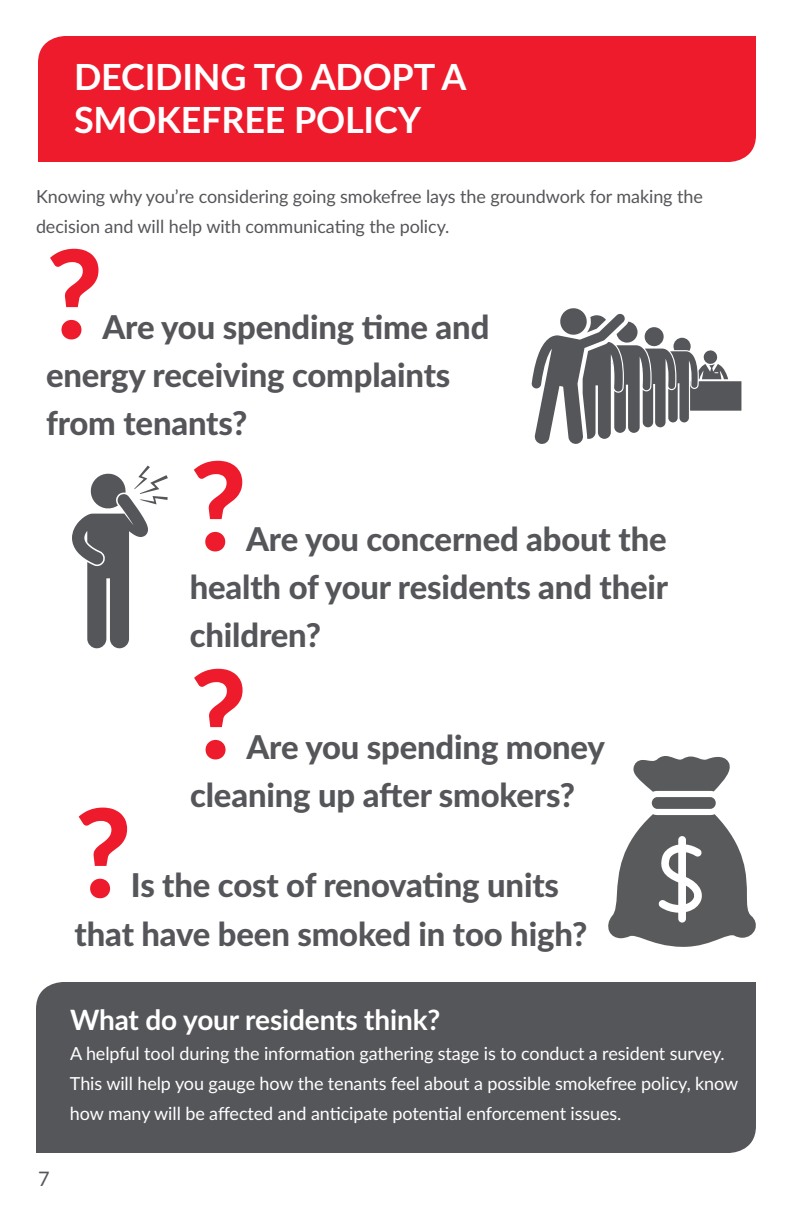
<style>
.page{position:relative;width:792px;height:1224px;background:#fff}
.page>*{position:absolute;margin:0;border:0;box-sizing:border-box;transform-origin:0 0}
.t1{font:800 122.4px "Lato";color:#ee1b2c}
.t2{font:700 36px/43.2px "Lato";letter-spacing:-.005em;color:#fff}
.t3{font:800 32.8px/48.2px "Lato";letter-spacing:-.005em;color:#55565a}
.t4{font:700 28px "Lato";letter-spacing:-.005em;color:#fff}
.t5{font:20px "Lato";color:#55565a}
.t6{font:18px/30px "Lato";letter-spacing:-.005em;color:#fff}
.t7{font:18px/30px "Lato";letter-spacing:-.005em;color:#55565a}
</style>
<div class="page">
<div style="left:38px;top:36px;width:718px;height:126px;background:#ee1b2c"></div>
<svg style="left:531px;top:308px;width:210px;height:136px"></svg>
<svg style="left:72px;top:465px;width:96px;height:183px"></svg>
<svg style="left:608px;top:756px;width:148px;height:191px"></svg>
<div style="left:36px;top:982px;width:720px;height:171px;background:#55565a"></div>
<p class="t2" style="left:74px;top:54px;width:394px">DECIDING TO ADOPT A<br>SMOKEFREE POLICY</p>
<p class="t7" style="left:36px;top:181px;width:668px">Knowing why you’re considering going smokefree lays the groundwork for making the decision and will help with communicating the policy.</p>
<h1 class="t1" style="left:46px;top:203px;width:58px">?</h1>
<p class="t3" style="left:46px;top:301px;width:445px;text-indent:56px">Are you spending time and energy receiving complaints from tenants?</p>
<h1 class="t1" style="left:190px;top:415px;width:58px">?</h1>
<p class="t3" style="left:190px;top:513px;width:480px;text-align:justify;text-indent:56px">Are you concerned about the health of your residents and their children?</p>
<h1 class="t1" style="left:190px;top:623px;width:58px">?</h1>
<p class="t3" style="left:190px;top:721px;width:416px;text-indent:56px">Are you spending money cleaning up after smokers?</p>
<h1 class="t1" style="left:75px;top:762px;width:58px">?</h1>
<p class="t3" style="left:75px;top:860px;width:514px;text-indent:56px">Is the cost of renovating units that have been smoked in too high?</p>
<p class="t5" style="left:38px;top:1165px;width:13px">7</p>
<p class="t4" style="left:70px;top:999px;width:372px">What do your residents think?</p>
<p class="t6" style="left:70px;top:1037px;width:670px">A helpful tool during the information gathering stage is to conduct a resident survey.<br>This will help you gauge how the tenants feel about a possible smokefree policy, know how many will be affected and anticipate potential enforcement issues.</p>
</div>
